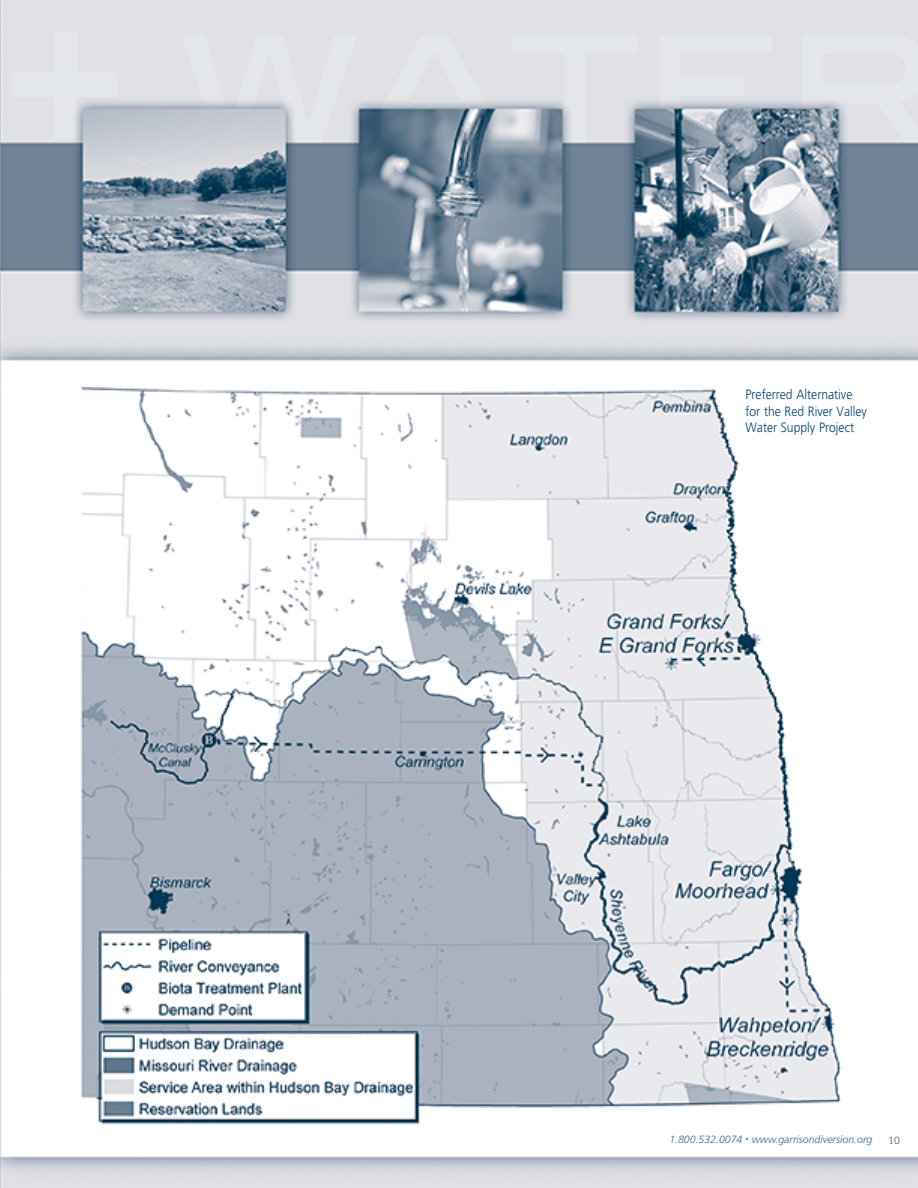
<style>
.page{position:relative;width:918px;height:1188px;background:#fff}
.page>*{position:absolute;margin:0;border:0;box-sizing:border-box;transform-origin:0 0}
.t1{font:300 13.5px/16.5px "Freeway";color:#003f73;scale:.9 1}
.t2{font:italic 300 10.5px "Frutiger";color:#3c6691}
.t3{font:300 10.5px "Freeway";color:#3c6691}
.s1{font-size:6px}
</style>
<div class="page">
<img style="left:0;top:0;width:918px;height:1188px">
<p class="t1" style="left:746px;top:387px;width:136px">Preferred Alternative for the Red River Valley<br>Water Supply Project</p>
<p class="t2" style="left:669px;top:1135px;width:204px">1.800.532.0074 <span class="s1">•</span> www.garrisondiversion.org</p>
<p class="t3" style="left:888px;top:1136px;width:13px">10</p>
</div>
